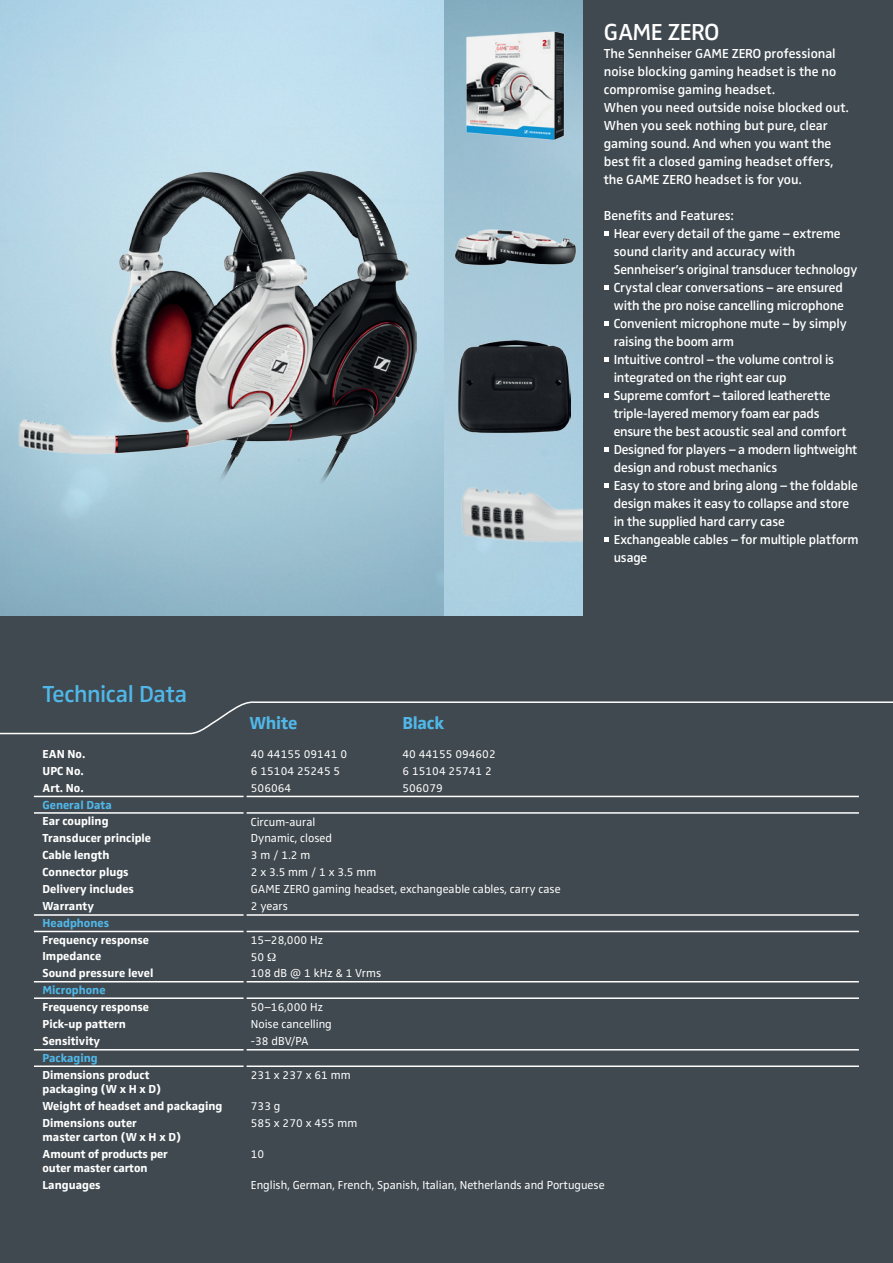
<style>
.page{position:relative;width:893px;height:1263px;background:#40494f}
.page>*{position:absolute;margin:0;border:0;box-sizing:border-box;transform-origin:0 0}
.t1{font:600 24px "Sennheiser";letter-spacing:-.015em;color:#50b7e8}
.t2{font:600 24px "Sennheiser";letter-spacing:-.03em;color:#fff}
.t3{font:700 18px "Sennheiser";letter-spacing:-.015em;color:#50b7e8}
.t4{font:600 13.5px/18px "Sennheiser";letter-spacing:-.01em;color:#fff}
.t5{font:700 12px/14.4px "Sennheiser";color:#fff}
.t6{font:12px "Sennheiser";color:#fff}
.t7{font:700 12px "Sennheiser";color:#50b7e8}
</style>
<div class="page">
<img style="left:0;top:0;width:444px;height:616px">
<img style="left:444px;top:0;width:139px;height:401px">
<img style="left:444px;top:401px;width:139px;height:215px">
<img style="left:444px;top:21px;width:139px;height:164px">
<img style="left:444px;top:192px;width:139px;height:130px">
<img style="left:459px;top:340px;width:111px;height:92px">
<img style="left:354px;top:172px;width:63px;height:313px">
<img style="left:0;top:136px;width:354px;height:387px">
<svg style="left:604px;top:231px;width:4px;height:4px"></svg>
<svg style="left:604px;top:285px;width:4px;height:4px"></svg>
<svg style="left:604px;top:321px;width:4px;height:4px"></svg>
<svg style="left:604px;top:357px;width:4px;height:4px"></svg>
<svg style="left:604px;top:393px;width:4px;height:4px"></svg>
<svg style="left:604px;top:447px;width:4px;height:4px"></svg>
<svg style="left:604px;top:483px;width:4px;height:4px"></svg>
<svg style="left:604px;top:537px;width:4px;height:4px"></svg>
<hr style="left:34px;top:812px;width:825px;height:2px;background:#fff">
<hr style="left:34px;top:931px;width:825px;height:1px;background:#fff">
<hr style="left:34px;top:997px;width:825px;height:2px;background:#fff">
<hr style="left:34px;top:1065px;width:825px;height:2px;background:#fff">
<hr style="left:34px;top:796px;width:825px;height:1px;background:#fff">
<hr style="left:34px;top:914px;width:825px;height:2px;background:#fff">
<hr style="left:34px;top:981px;width:825px;height:1px;background:#fff">
<hr style="left:34px;top:1049px;width:825px;height:1px;background:#fff">
<svg style="left:0;top:701px;width:893px;height:34px"></svg>
<hr style="left:244px;top:734px;width:3px;height:384px;background:#40494f">
<h1 class="t1" style="left:42px;top:680px;width:146px">Technical Data</h1>
<h2 class="t3" style="left:249px;top:712px;width:49px">White</h2>
<h2 class="t3" style="left:402px;top:712px;width:43px">Black</h2>
<h1 class="t2" style="left:604px;top:18px;width:117px">GAME ZERO</h1>
<p class="t4" style="left:604px;top:44px;width:247px">The Sennheiser GAME ZERO professional noise blocking gaming headset is the no compromise gaming headset.<br>When you need outside noise blocked out.<br>When you seek nothing but pure, clear gaming sound. And when you want the best fit a closed gaming headset offers, the GAME ZERO headset is for you.</p>
<p class="t4" style="left:614px;top:206px;width:246px;text-indent:-10px">Benefits and Features:<br>Hear every detail of the game – extreme sound clarity and accuracy with Sennheiser’s original transducer technology Crystal clear conversations – are ensured with the pro noise cancelling microphone Convenient microphone mute – by simply raising the boom arm<br>Intuitive control – the volume control is integrated on the right ear cup<br>Supreme comfort – tailored leatherette triple-layered memory foam ear pads ensure the best acoustic seal and comfort Designed for players – a modern lightweight design and robust mechanics<br>Easy to store and bring along – the foldable design makes it easy to collapse and store in the supplied hard carry case Exchangeable cables – for multiple platform usage</p>
<p class="t5" style="left:43px;top:747px;width:44px">EAN No.</p>
<p class="t6" style="left:251px;top:747px;width:98px">40 44155 09141 0</p>
<p class="t6" style="left:402px;top:747px;width:95px">40 44155 094602</p>
<p class="t5" style="left:43px;top:763px;width:43px">UPC No.</p>
<p class="t6" style="left:251px;top:764px;width:91px">6 15104 25245 5</p>
<p class="t6" style="left:402px;top:764px;width:91px">6 15104 25741 2</p>
<p class="t5" style="left:42px;top:780px;width:43px">Art. No.</p>
<p class="t6" style="left:251px;top:781px;width:42px">506064</p>
<p class="t6" style="left:402px;top:781px;width:42px">506079</p>
<p class="t7" style="left:42px;top:797px;width:71px">General Data</p>
<p class="t5" style="left:42px;top:814px;width:68px">Ear coupling</p>
<p class="t6" style="left:251px;top:815px;width:66px">Circum-aural</p>
<p class="t5" style="left:42px;top:831px;width:110px">Transducer principle</p>
<p class="t6" style="left:251px;top:831px;width:83px">Dynamic, closed</p>
<p class="t5" style="left:42px;top:848px;width:69px">Cable length</p>
<p class="t6" style="left:251px;top:848px;width:61px">3 m / 1.2 m</p>
<p class="t5" style="left:42px;top:865px;width:88px">Connector plugs</p>
<p class="t6" style="left:251px;top:865px;width:127px">2 x 3.5 mm / 1 x 3.5 mm</p>
<p class="t5" style="left:42px;top:882px;width:93px">Delivery includes</p>
<p class="t6" style="left:251px;top:882px;width:311px">GAME ZERO gaming headset, exchangeable cables, carry case</p>
<p class="t5" style="left:42px;top:898px;width:53px">Warranty</p>
<p class="t6" style="left:251px;top:899px;width:39px">2 years</p>
<p class="t7" style="left:42px;top:916px;width:68px">Headphones</p>
<p class="t5" style="left:42px;top:932px;width:108px">Frequency response</p>
<p class="t6" style="left:251px;top:933px;width:74px">15–28,000 Hz</p>
<p class="t5" style="left:42px;top:949px;width:60px">Impedance</p>
<p class="t6" style="left:251px;top:950px;width:15px">50</p>
<p class="t5" style="left:42px;top:966px;width:112px">Sound pressure level</p>
<p class="t6" style="left:251px;top:966px;width:132px">108 dB @ 1 kHz &amp; 1 Vrms</p>
<p class="t7" style="left:42px;top:983px;width:65px">Microphone</p>
<p class="t5" style="left:42px;top:1000px;width:108px">Frequency response</p>
<p class="t6" style="left:251px;top:1000px;width:74px">50–16,000 Hz</p>
<p class="t5" style="left:42px;top:1017px;width:85px">Pick-up pattern</p>
<p class="t6" style="left:251px;top:1017px;width:82px">Noise cancelling</p>
<p class="t5" style="left:42px;top:1033px;width:59px">Sensitivity</p>
<p class="t6" style="left:251px;top:1034px;width:59px">-38 dBV/PA</p>
<p class="t7" style="left:42px;top:1050px;width:57px">Packaging</p>
<p class="t5" style="left:42px;top:1067px;width:120px">Dimensions product packaging (W x H x D)</p>
<p class="t6" style="left:251px;top:1068px;width:101px">231 x 237 x 61 mm</p>
<p class="t5" style="left:42px;top:1098px;width:181px">Weight of headset and packaging</p>
<p class="t6" style="left:251px;top:1099px;width:31px">733 g</p>
<p class="t5" style="left:42px;top:1115px;width:140px">Dimensions outer<br>master carton (W x H x D)</p>
<p class="t6" style="left:251px;top:1116px;width:108px">585 x 270 x 455 mm</p>
<p class="t5" style="left:42px;top:1146px;width:127px">Amount of products per outer master carton</p>
<p class="t6" style="left:251px;top:1147px;width:15px">10</p>
<p class="t5" style="left:42px;top:1177px;width:60px">Languages</p>
<p class="t6" style="left:251px;top:1178px;width:355px">English, German, French, Spanish, Italian, Netherlands and Portuguese</p>
</div>
